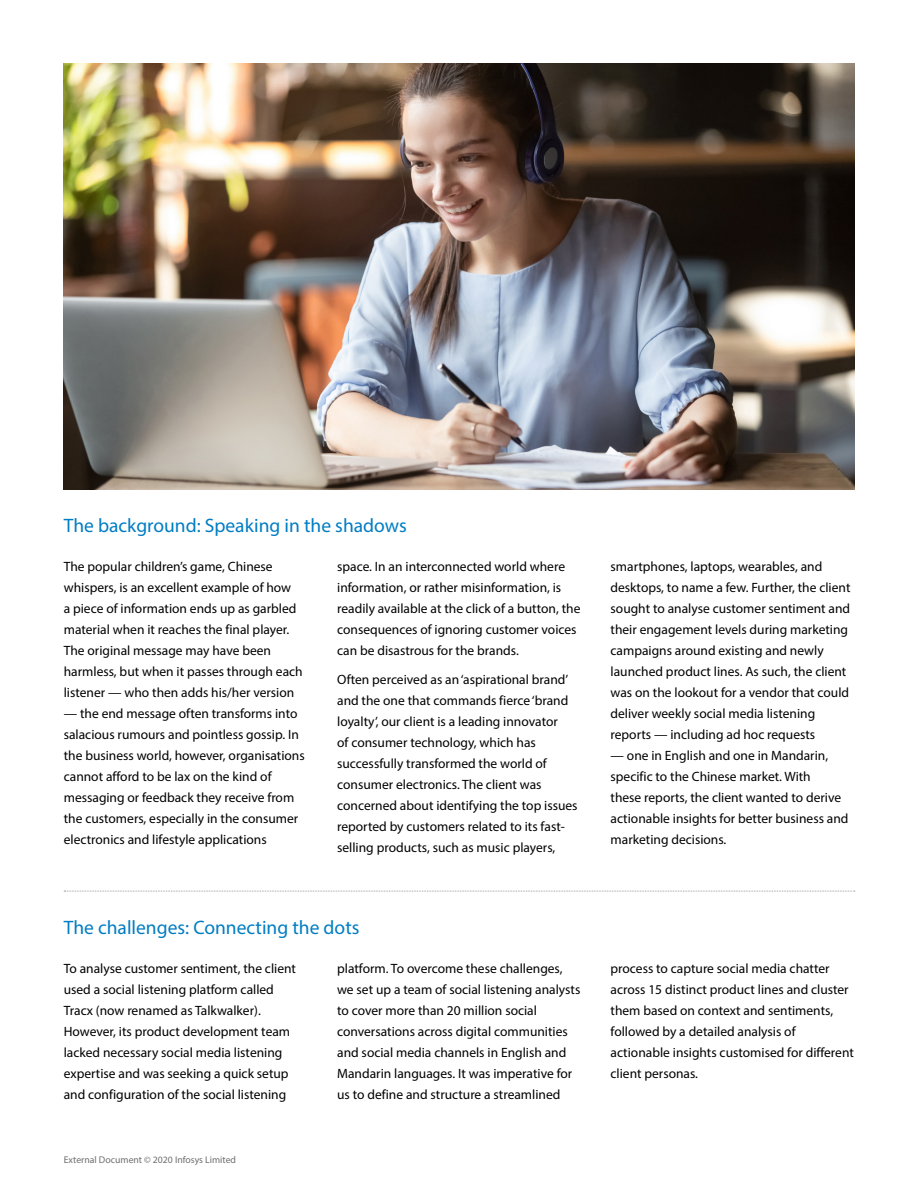
<style>
.page{position:relative;width:918px;height:1188px;background:#fff}
.page>*{position:absolute;margin:0;border:0;box-sizing:border-box;transform-origin:0 0}
.t1{font:19.5px "Myriad Pro";color:#007dc3}
.t2{font:13.5px/21px "Myriad Pro";color:#000}
.t3{font:9.75px "Myriad Pro";color:#6d6e71}
</style>
<div class="page">
<img style="left:64px;top:64px;width:790px;height:425px">
<svg style="left:64px;top:891px;width:791px;height:1px"></svg>
<h1 class="t1" style="left:64px;top:514px;width:345px">The background: Speaking in the shadows</h1>
<p class="t2" style="left:64px;top:555px;width:241px">The popular children’s game, Chinese whispers, is an excellent example of how<br>a piece of information ends up as garbled material when it reaches the final player.<br>The original message may have been harmless, but when it passes through each listener — who then adds his/her version</p>
<p class="t2" style="left:64px;top:702px;width:242px">— the end message often transforms into salacious rumours and pointless gossip. In the business world, however, organisations cannot afford to be lax on the kind of messaging or feedback they receive from the customers, especially in the consumer electronics and lifestyle applications</p>
<p class="t2" style="left:337px;top:556px;width:245px">space. In an interconnected world where information, or rather misinformation, is readily available at the click of a button, the consequences of ignoring customer voices can be disastrous for the brands.</p>
<p class="t2" style="left:337px;top:669px;width:242px">Often perceived as an ‘aspirational brand’ and the one that commands fierce ‘brand loyalty’, our client is a leading innovator<br>of consumer technology, which has successfully transformed the world of consumer electronics. The client was concerned about identifying the top issues reported by customers related to its fast&shy;selling products, such as music players,</p>
<h1 class="t1" style="left:64px;top:916px;width:297px">The challenges: Connecting the dots</h1>
<p class="t2" style="left:611px;top:556px;width:241px">smartphones, laptops, wearables, and desktops, to name a few. Further, the client sought to analyse customer sentiment and their engagement levels during marketing campaigns around existing and newly launched product lines. As such, the client was on the lookout for a vendor that could deliver weekly social media listening reports — including ad hoc requests</p>
<p class="t2" style="left:611px;top:745px;width:239px">— one in English and one in Mandarin, specific to the Chinese market. With<br>these reports, the client wanted to derive actionable insights for better business and marketing decisions.</p>
<p class="t2" style="left:64px;top:958px;width:234px">To analyse customer sentiment, the client used a social listening platform called Tracx (now renamed as Talkwalker).<br>However, its product development team lacked necessary social media listening expertise and was seeking a quick setup and configuration of the social listening</p>
<p class="t2" style="left:337px;top:958px;width:245px">platform. To overcome these challenges, we set up a team of social listening analysts to cover more than 20 million social conversations across digital communities and social media channels in English and Mandarin languages. It was imperative for us to define and structure a streamlined</p>
<p class="t2" style="left:611px;top:958px;width:245px">process to capture social media chatter across 15 distinct product lines and cluster them based on context and sentiments, followed by a detailed analysis of actionable insights customised for different client personas.</p>
<p class="t3" style="left:64px;top:1154px;width:174px">External Document © 2020 Infosys Limited</p>
</div>
